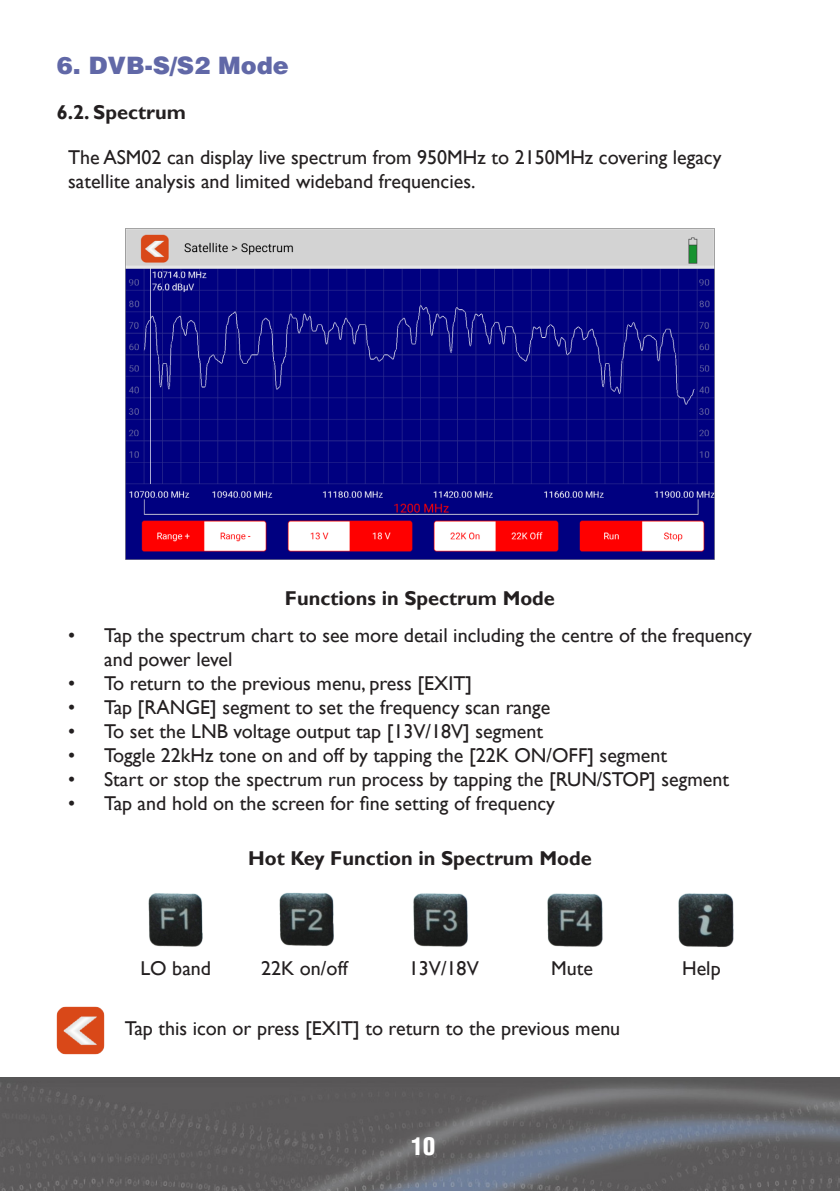
<style>
.page{position:relative;width:840px;height:1191px;background:#fff}
.page>*{position:absolute;margin:0;border:0;box-sizing:border-box;transform-origin:0 0}
._01_Heading{font:900 24px "Helvetica LT Std";color:#6168a7}
.t1{font:900 condensed 24px "Helvetica LT Std";color:#fff}
._03_Body_Text{font:20px/24px "Gill Sans";color:#231f20}
._02_Sub_Heading{font:700 20px "Gill Sans";color:#231f20}
</style>
<div class="page">
<img style="left:0;top:1077px;width:839px;height:114px">
<img style="left:125px;top:228px;width:589px;height:332px">
<img style="left:57px;top:1007px;width:48px;height:47px">
<img style="left:148px;top:893px;width:55px;height:54px">
<img style="left:279px;top:892px;width:55px;height:54px">
<img style="left:413px;top:893px;width:55px;height:54px">
<img style="left:547px;top:893px;width:55px;height:54px">
<img style="left:678px;top:893px;width:56px;height:54px">
<p class="_01_Heading" style="left:57px;top:50px;width:234px">6. DVB-S/S2 Mode</p>
<p class="_02_Sub_Heading" style="left:57px;top:100px;width:131px">6.2. Spectrum</p>
<p class="_03_Body_Text" style="left:68px;top:145px;width:654px">The ASM02 can display live spectrum from 950MHz to 2150MHz covering legacy satellite analysis and limited wideband frequencies.</p>
<p class="_02_Sub_Heading" style="left:285px;top:586px;width:271px">Functions in Spectrum Mode</p>
<p class="_03_Body_Text" style="left:104px;top:623px;width:649px;text-indent:-36px">• Tap the spectrum chart to see more detail including the centre of the frequency and power level</p>
<p class="_03_Body_Text" style="left:68px;top:671px;width:405px">• To return to the previous menu, press [EXIT]</p>
<p class="_03_Body_Text" style="left:68px;top:695px;width:483px">• Tap [RANGE] segment to set the frequency scan range</p>
<p class="_03_Body_Text" style="left:68px;top:719px;width:476px">• To set the LNB voltage output tap [13V/18V] segment</p>
<p class="_03_Body_Text" style="left:68px;top:743px;width:600px">• Toggle 22kHz tone on and off by tapping the [22K ON/OFF] segment</p>
<p class="_03_Body_Text" style="left:68px;top:767px;width:662px">• Start or stop the spectrum run process by tapping the [RUN/STOP] segment</p>
<p class="_03_Body_Text" style="left:68px;top:791px;width:488px">• Tap and hold on the screen for fine setting of frequency</p>
<p class="_02_Sub_Heading" style="left:248px;top:846px;width:345px">Hot Key Function in Spectrum Mode</p>
<p class="_03_Body_Text" style="left:140px;top:957px;width:72px">LO band</p>
<p class="_03_Body_Text" style="left:261px;top:957px;width:88px">22K on/off</p>
<p class="_03_Body_Text" style="left:408px;top:957px;width:71px">13V/18V</p>
<p class="_03_Body_Text" style="left:551px;top:957px;width:43px">Mute</p>
<p class="_03_Body_Text" style="left:681px;top:957px;width:40px">Help</p>
<p class="_03_Body_Text" style="left:125px;top:1016px;width:496px">Tap this icon or press [EXIT] to return to the previous menu</p>
<p class="t1" style="left:411px;top:1131px;width:25px">10</p>
</div>
